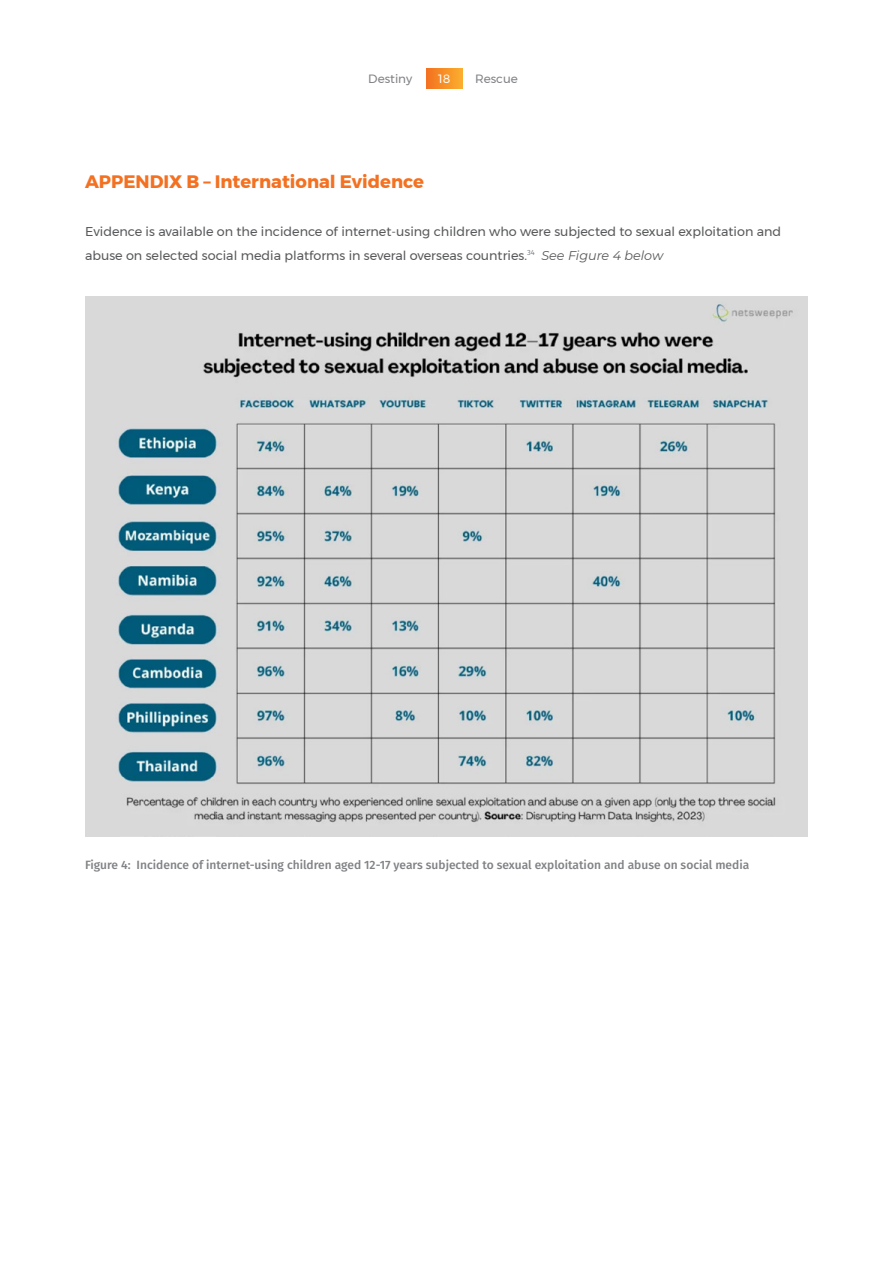
<style>
.page{position:relative;width:893px;height:1263px;background:#fff}
.page>*{position:absolute;margin:0;border:0;box-sizing:border-box;transform-origin:0 0}
.t1{font:700 18px "Montserrat";color:#f37121}
.t2{font:12.75px/24px "Montserrat";color:#58595b}
.t3{font:500 12px "Fira Sans";color:#808285}
.t4{font:12px "Montserrat";color:#808285}
.t5{font:12px "Montserrat";color:#fff}
.s1{font-style:italic}
</style>
<div class="page">
<img style="left:85px;top:296px;width:723px;height:540px">
<div style="left:426px;top:69px;width:36px;height:20px;background:linear-gradient(to right,#f37120,#fbab2d)"></div>
<p class="t4" style="left:368px;top:70px;width:45px">Destiny</p>
<p class="t5" style="left:438px;top:70px;width:14px">18</p>
<p class="t4" style="left:475px;top:70px;width:44px">Rescue</p>
<h1 class="t1" style="left:85px;top:167px;width:340px">APPENDIX B – International Evidence</h1>
<p class="t2" style="left:85px;top:219px;width:698px">Evidence is available on the incidence of internet-using children who were subjected to sexual exploitation and abuse on selected social media platforms in several overseas countries.<sup>34</sup> <span class="s1">See Figure 4 below</span></p>
<p class="t3" style="left:85px;top:855px;width:666px">Figure 4: Incidence of internet-using children aged 12-17 years subjected to sexual exploitation and abuse on social media</p>
</div>
